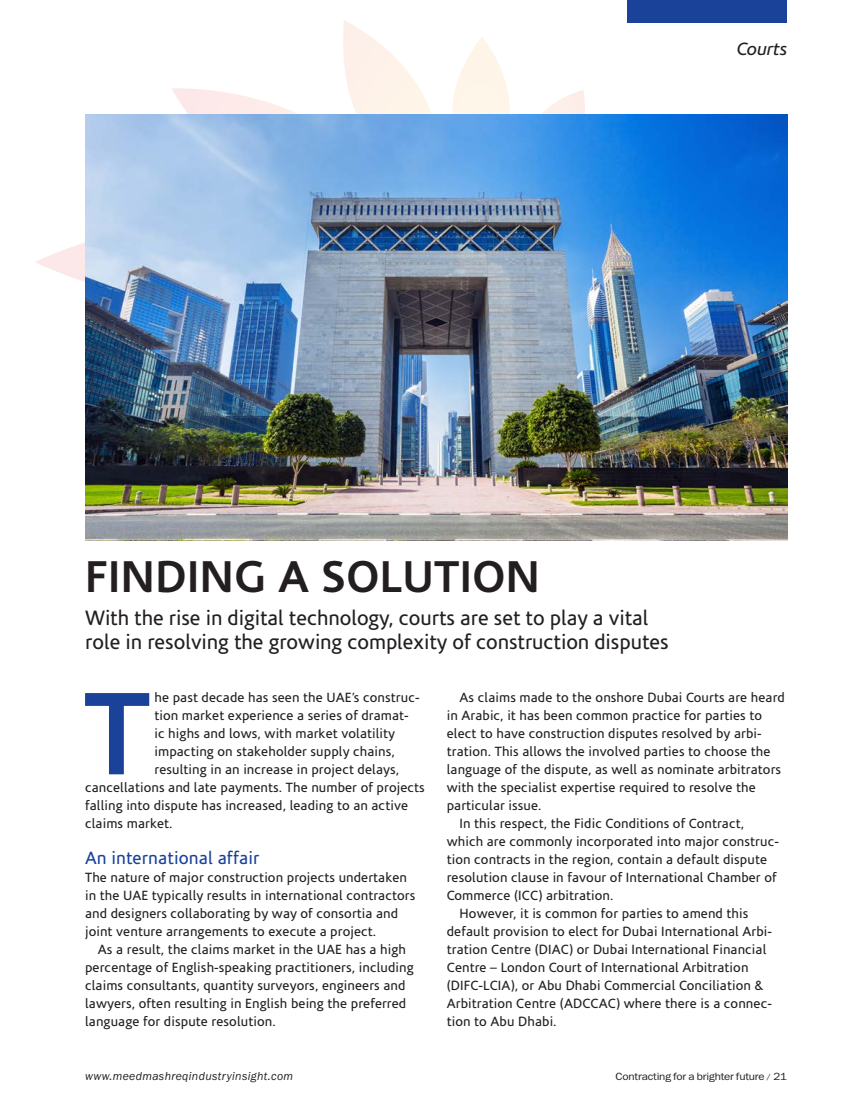
<style>
.page{position:relative;width:851px;height:1106px;background:#fff}
.page>*{position:absolute;margin:0;border:0;box-sizing:border-box;transform-origin:0 0}
.t1{font:700 118.8px "Corisande";color:#1b4299}
.t2{font:700 45px "Corisande";letter-spacing:.01em;color:#231f20}
.t3{font:21px "Corisande";color:#231f20}
.t4{font:18px "Corisande";letter-spacing:.01em;color:#1b4299}
.t5{font:italic 18px "Corisande";color:#231f20}
.t6{font:13.5px/18px "Corisande";letter-spacing:.01em;color:#231f20}
.t7{font:italic 12px "ITC Franklin Gothic Std";letter-spacing:.03em;color:#231f20}
.t8{font:10.5px "ITC Franklin Gothic Std";letter-spacing:-.015em;color:#231f20;scale:1.1 1}
</style>
<div class="page">
<div style="left:627px;top:0;width:159px;height:23px;background:#1b4299"></div>
<svg style="left:451px;top:37px;width:180px;height:78px"></svg>
<svg style="left:35px;top:20px;width:408px;height:262px"></svg>
<img style="left:85px;top:115px;width:702px;height:425px">
<p class="t5" style="left:736px;top:39px;width:52px">Courts</p>
<p class="t2" style="left:85px;top:550px;width:456px">FINDING A SOLUTION</p>
<p class="t3" style="left:85px;top:606px;width:564px">With the rise in digital technology, courts are set to play a vital</p>
<p class="t3" style="left:85px;top:630px;width:585px">role in resolving the growing complexity of construction disputes</p>
<p class="t1" style="left:85px;top:665px;width:67px">T</p>
<p class="t6" style="left:154px;top:689px;width:266px">he past decade has seen the UAE’s construc-</p>
<p class="t6" style="left:154px;top:707px;width:256px">tion market experience a series of dramat-</p>
<p class="t6" style="left:154px;top:725px;width:242px">ic highs and lows, with market volatility</p>
<p class="t6" style="left:154px;top:743px;width:242px">impacting on stakeholder supply chains,</p>
<p class="t6" style="left:154px;top:761px;width:246px">resulting in an increase in project delays,</p>
<p class="t6" style="left:85px;top:779px;width:341px">cancellations and late payments. The number of projects</p>
<p class="t6" style="left:85px;top:797px;width:324px">falling into dispute has increased, leading to an active</p>
<p class="t6" style="left:85px;top:815px;width:89px">claims market.</p>
<p class="t4" style="left:85px;top:848px;width:176px">An international affair</p>
<p class="t6" style="left:85px;top:869px;width:332px">The nature of major construction projects undertaken in the UAE typically results in international contractors and designers collaborating by way of consortia and joint venture arrangements to execute a project.</p>
<p class="t6" style="left:85px;top:941px;width:330px;text-indent:13px">As a result, the claims market in the UAE has a high percentage of English-speaking practitioners, including claims consultants, quantity surveyors, engineers and lawyers, often resulting in English being the preferred language for dispute resolution.</p>
<p class="t6" style="left:446px;top:689px;width:339px;text-indent:13px">As claims made to the onshore Dubai Courts are heard in Arabic, it has been common practice for parties to elect to have construction disputes resolved by arbi&shy;tration. This allows the involved parties to choose the language of the dispute, as well as nominate arbitrators with the specialist expertise required to resolve the particular issue.</p>
<p class="t6" style="left:446px;top:815px;width:333px;text-indent:13px">In this respect, the Fidic Conditions of Contract, which are commonly incorporated into major construc&shy;tion contracts in the region, contain a default dispute resolution clause in favour of International Chamber of Commerce (ICC) arbitration.</p>
<p class="t6" style="left:446px;top:905px;width:326px;text-indent:13px">However, it is common for parties to amend this default provision to elect for Dubai International Arbi&shy;tration Centre (DIAC) or Dubai International Financial Centre – London Court of International Arbitration (DIFC-LCIA), or Abu Dhabi Commercial Conciliation &amp; Arbitration Centre (ADCCAC) where there is a connec&shy;tion to Abu Dhabi.</p>
<p class="t7" style="left:85px;top:1069px;width:209px">www.meedmashreqindustryinsight.com</p>
<p class="t8" style="left:615px;top:1070px;width:158px">Contracting for a brighter future <sup>/</sup> 21</p>
</div>
